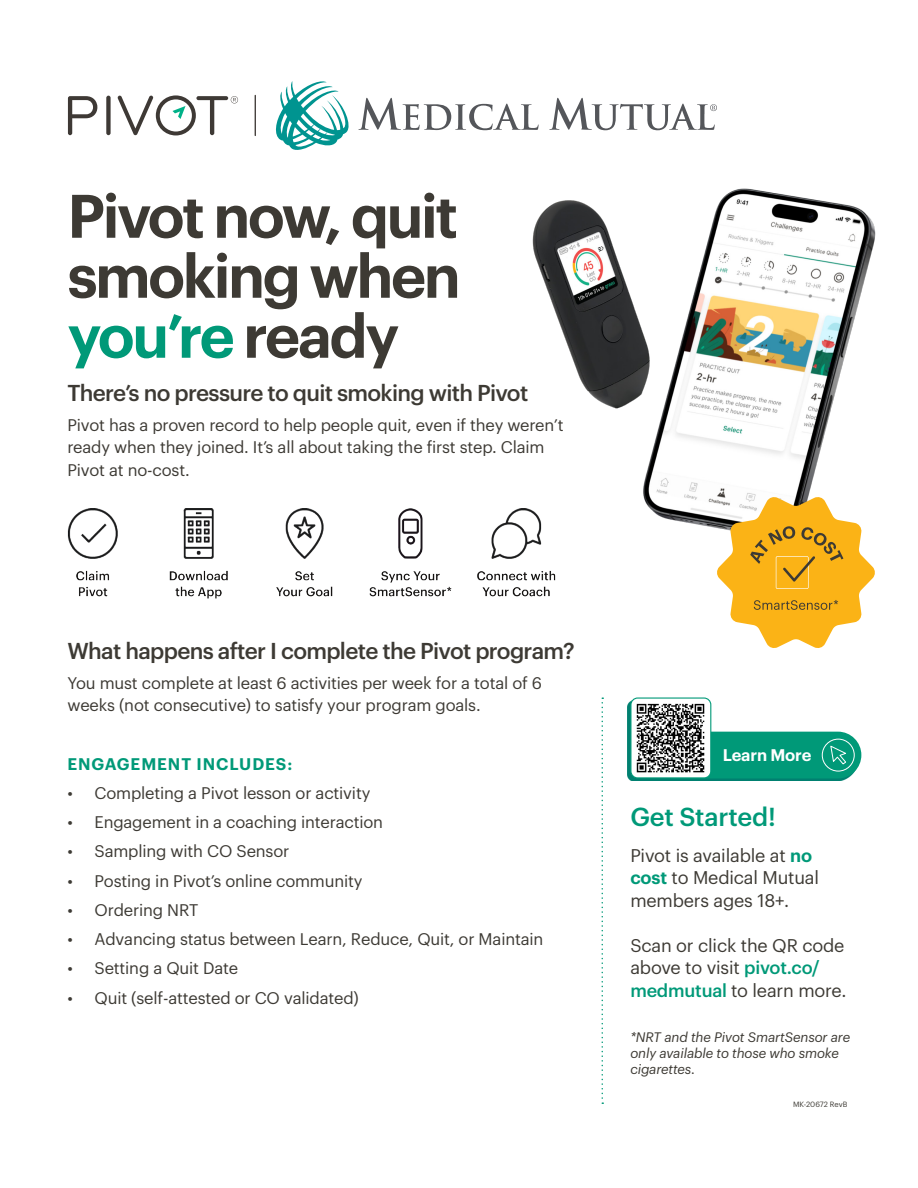
<style>
.page{position:relative;width:918px;height:1188px;background:#fff}
.page>*{position:absolute;margin:0;border:0;box-sizing:border-box;transform-origin:0 0}
.t1{font:600 60px/60px "Graphik";letter-spacing:-.04em;color:#3d3a34;text-align:justify}
.t2{font:500 25.5px "Graphik";letter-spacing:-.01em;color:#009978}
.t3{font:500 22.5px "Graphik";letter-spacing:-.03em;color:#3d3a34}
.t4{font:18px/22.5px "Graphik";letter-spacing:-.01em;color:#3d3a34}
.t5{font:16.5px/22.5px "Graphik";letter-spacing:-.01em;color:#3d3a34}
.t6{font:600 16.5px "Graphik";letter-spacing:.055em;color:#009978}
.t7{font:600 16.5px "Graphik";letter-spacing:-.01em;color:#fff}
.t8{font:italic 13.5px/16.2px "Graphik";letter-spacing:-.01em;color:#3d3a34}
.t9{font:7.5px "Graphik";letter-spacing:-.005em;color:#3d3a34}
.s1{color:#009978}
.s2{font-weight:600;color:#009978}
.s3{font-weight:500;color:#009978}
</style>
<div class="page">
<svg style="left:602px;top:697px;width:1px;height:407px"></svg>
<hr style="left:255px;top:95px;width:1px;height:40px;background:#3e3935">
<svg style="left:549px;top:98px;width:168px;height:32px"></svg>
<svg style="left:358px;top:98px;width:181px;height:32px"></svg>
<svg style="left:275px;top:81px;width:74px;height:69px"></svg>
<svg style="left:68px;top:96px;width:29px;height:39px"></svg>
<div style="left:106px;top:96px;width:5px;height:39px;background:#3e3935;border-radius:2px"></div>
<svg style="left:118px;top:95px;width:120px;height:40px"></svg>
<img style="left:518px;top:188px;width:358px;height:340px">
<svg style="left:628px;top:700px;width:218px;height:81px"></svg>
<div style="left:631px;top:698px;width:80px;height:80px;background:#fff;border-radius:7px"></div>
<img style="left:636px;top:703px;width:69px;height:70px">
<div style="left:630px;top:697px;width:81px;height:81px;border:1px solid #009978;border-radius:7px"></div>
<svg style="left:670px;top:731px;width:192px;height:48px;background:#2c9d85"></svg>
<div style="left:822px;top:739px;width:32px;height:32px;border:1px solid #fff;border-radius:50%"></div>
<svg style="left:716px;top:496px;width:160px;height:152px"></svg>
<img style="left:67px;top:509px;width:495px;height:90px">
<p class="t1" style="left:68px;top:181px;width:395px">Pivot now, quit smoking when <span class="s1">you’re</span> ready</p>
<p class="t3" style="left:68px;top:376px;width:462px">There’s no pressure to quit smoking with Pivot</p>
<p class="t5" style="left:68px;top:412px;width:498px">Pivot has a proven record to help people quit, even if they weren’t ready when they joined. It’s all about taking the first step. Claim<br>Pivot at no-cost.</p>
<p class="t3" style="left:68px;top:634px;width:509px">What happens after I complete the Pivot program?</p>
<p class="t5" style="left:68px;top:670px;width:476px;line-height:22px">You must complete at least 6 activities per week for a total of 6 weeks (not consecutive) to satisfy your program goals.</p>
<p class="t6" style="left:68px;top:751px;width:226px">ENGAGEMENT INCLUDES:</p>
<p class="t5" style="left:68px;top:780px;width:304px">• Completing a Pivot lesson or activity</p>
<p class="t5" style="left:68px;top:809px;width:317px">• Engagement in a coaching interaction</p>
<p class="t5" style="left:68px;top:839px;width:223px">• Sampling with CO Sensor</p>
<p class="t5" style="left:68px;top:868px;width:297px">• Posting in Pivot’s online community</p>
<p class="t5" style="left:68px;top:897px;width:133px">• Ordering NRT</p>
<p class="t5" style="left:68px;top:926px;width:477px">• Advancing status between Learn, Reduce, Quit, or Maintain</p>
<p class="t5" style="left:68px;top:956px;width:172px">• Setting a Quit Date</p>
<p class="t5" style="left:68px;top:985px;width:293px">• Quit (self-attested or CO validated)</p>
<p class="t7" style="left:723px;top:742px;width:90px">Learn More</p>
<p class="t2" style="left:630px;top:797px;width:147px">Get Started!</p>
<p class="t4" style="left:630px;top:842px;width:190px">Pivot is available at <span class="s2">no cost</span> to Medical Mutual members ages 18+.</p>
<p class="t4" style="left:630px;top:932px;width:218px">Scan or click the QR code above to visit <span class="s3">pivot.co/ medmutual</span> to learn more.</p>
<p class="t8" style="left:630px;top:1028px;width:221px">*NRT and the Pivot SmartSensor are only available to those who smoke cigarettes.</p>
<p class="t9" style="left:793px;top:1099px;width:56px">MK-20672 RevB</p>
</div>
